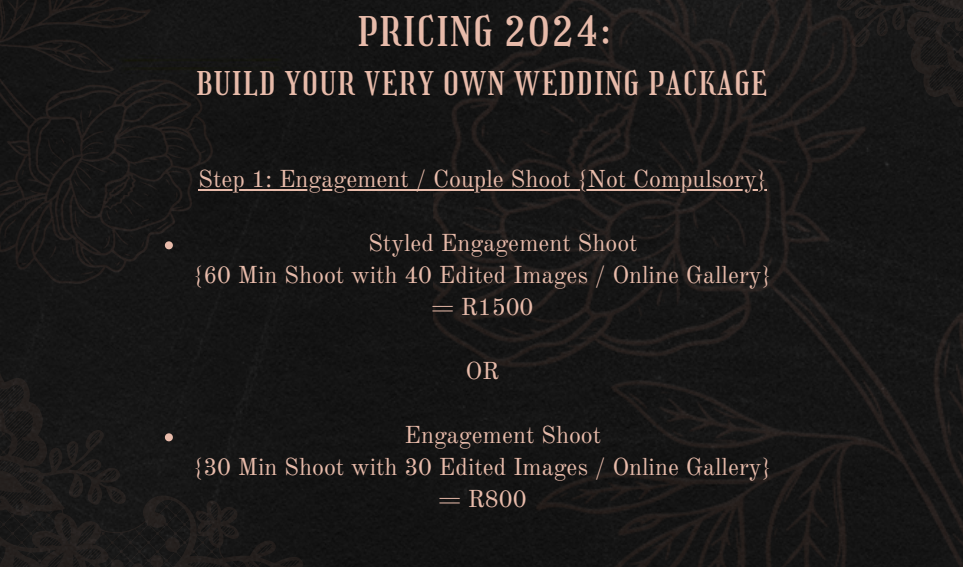
<style>
.page{position:relative;width:963px;height:567px;background:#fff}
.page>*{position:absolute;margin:0;border:0;box-sizing:border-box;transform-origin:0 0}
.t1{font:40px "Girassol";letter-spacing:.06em;color:#e8bbaa}
.t2{font:32px "Girassol";letter-spacing:.06em;color:#e8bbaa}
.t3{font:24px "Old Standard";color:#e8bbaa}
</style>
<div class="page">
<div style="left:212px;top:0;width:222px;height:567px;background:#141414"></div>
<img style="left:434px;top:0;width:529px;height:567px">
<img style="left:0;top:0;width:212px;height:262px">
<svg style="left:0;top:262px;width:308px;height:305px;background:#171716"></svg>
<svg style="left:655px;top:0;width:308px;height:208px;background:#1a1818"></svg>
<hr style="left:198px;top:189px;width:569px;height:2px;background:#e8bbaa">
<svg style="left:165px;top:241px;width:8px;height:8px"></svg>
<svg style="left:165px;top:433px;width:8px;height:8px"></svg>
<p class="t1" style="left:358px;top:8px;width:251px">PRICING 2024:</p>
<p class="t2" style="left:196px;top:64px;width:572px">BUILD YOUR VERY OWN WEDDING PACKAGE</p>
<p class="t3" style="left:198px;top:164px;width:570px">Step 1: Engagement / Couple Shoot {Not Compulsory}</p>
<h1 class="t3" style="left:368px;top:228px;width:271px">Styled Engagement Shoot</h1>
<h2 class="t3" style="left:193px;top:260px;width:580px">{60 Min Shoot with 40 Edited Images / Online Gallery}</h2>
<p class="t3" style="left:431px;top:292px;width:104px">= R1500</p>
<p class="t3" style="left:466px;top:356px;width:35px">OR</p>
<p class="t3" style="left:404px;top:420px;width:198px">Engagement Shoot</p>
<p class="t3" style="left:193px;top:452px;width:580px">{30 Min Shoot with 30 Edited Images / Online Gallery}</p>
<h3 class="t3" style="left:438px;top:484px;width:90px">= R800</h3>
</div>
